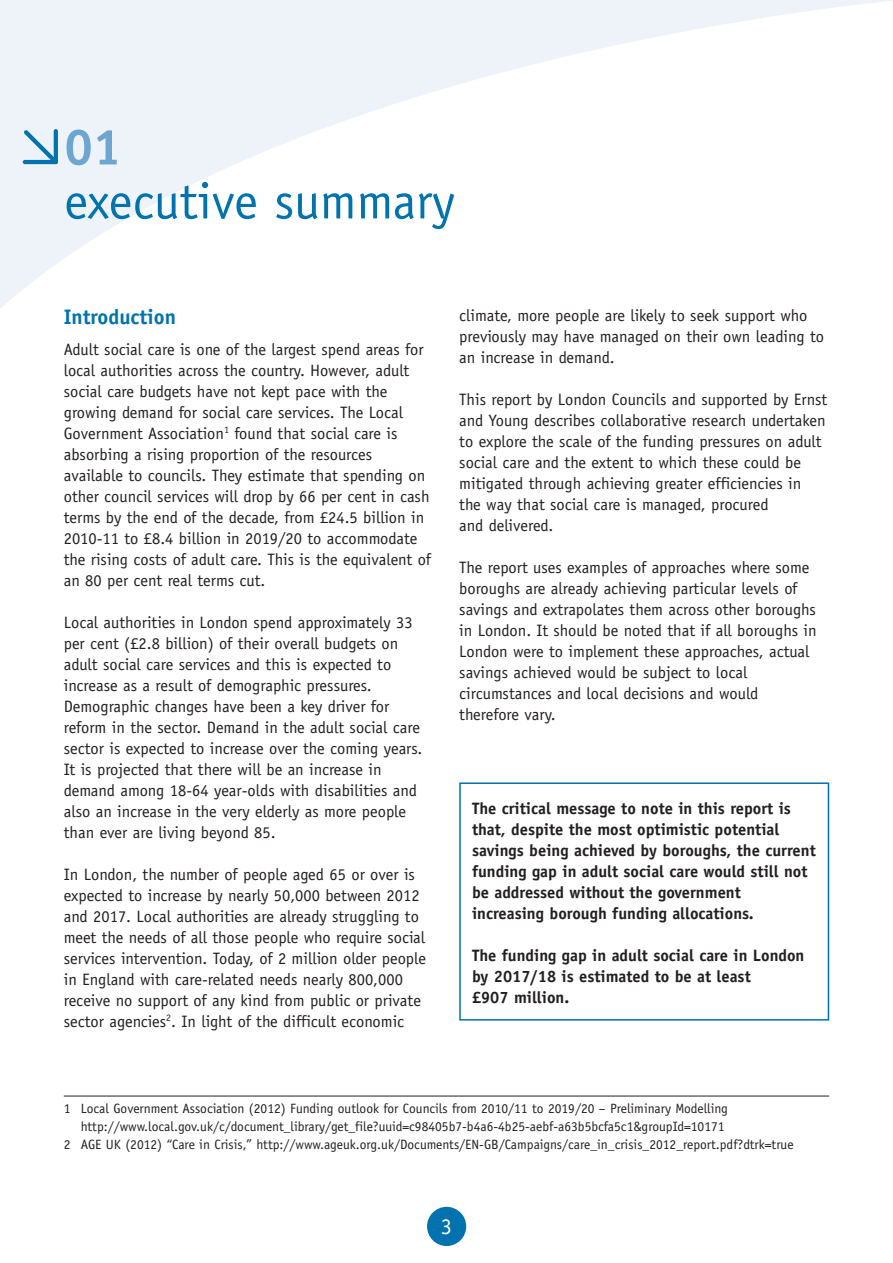
<style>
.page{position:relative;width:893px;height:1263px;background:#fff}
.page>*{position:absolute;margin:0;border:0;box-sizing:border-box;transform-origin:0 0}
.t1{font:51px "Officina Sans";color:#0073ae}
.t2{font:700 51px "Officina Sans";color:#6da7d1}
.t3{font:22.5px "Officina Sans";color:#fff}
.t4{font:700 21px "Officina Sans";color:#0073ae}
.t5{font:16.5px/21px "Officina Sans";color:#231f20}
.t6{font:700 16.5px/21px "Officina Sans";color:#231f20}
.t7{font:13.5px "Officina Sans";color:#231f20}
</style>
<div class="page">
<svg style="left:0;top:0;width:893px;height:309px"></svg>
<hr style="left:54px;top:129px;width:4px;height:35px;background:#2888ba;border-radius:2px">
<hr style="left:23px;top:160px;width:35px;height:4px;background:#0073ae;border-radius:2px">
<svg style="left:24px;top:130px;width:34px;height:34px"></svg>
<div style="left:427px;top:1207px;width:39px;height:39px;background:#0073ae;border-radius:50%"></div>
<hr style="left:64px;top:1096px;width:765px;height:1px;background:#231f20">
<div style="left:459px;top:782px;width:370px;height:238px;border:2px solid #0073ae"></div>
<h1 class="t2" style="left:64px;top:128px;width:58px">01</h1>
<h1 class="t1" style="left:64px;top:182px;width:392px">executive summary</h1>
<p class="t4" style="left:64px;top:309px;width:114px">Introduction</p>
<p class="t5" style="left:64px;top:340px;width:369px">Adult social care is one of the largest spend areas for local authorities across the country. However, adult social care budgets have not kept pace with the growing demand for social care services. The Local Government Association<sup>1</sup> found that social care is absorbing a rising proportion of the resources available to councils. They estimate that spending on other council services will drop by 66 per cent in cash terms by the end of the decade, from £24.5 billion in 2010-11 to £8.4 billion in 2019/20 to accommodate the rising costs of adult care. This is the equivalent of an 80 per cent real terms cut.</p>
<p class="t5" style="left:64px;top:613px;width:360px">Local authorities in London spend approximately 33 per cent (£2.8 billion) of their overall budgets on adult social care services and this is expected to increase as a result of demographic pressures.<br>Demographic changes have been a key driver for reform in the sector. Demand in the adult social care sector is expected to increase over the coming years.<br>It is projected that there will be an increase in demand among 18-64 year-olds with disabilities and also an increase in the very elderly as more people than ever are living beyond 85.</p>
<p class="t5" style="left:64px;top:865px;width:364px">In London, the number of people aged 65 or over is expected to increase by nearly 50,000 between 2012 and 2017. Local authorities are already struggling to meet the needs of all those people who require social services intervention. Today, of 2 million older people in England with care-related needs nearly 800,000 receive no support of any kind from public or private sector agencies<sup>2</sup>. In light of the difficult economic</p>
<p class="t5" style="left:459px;top:306px;width:366px">climate, more people are likely to seek support who previously may have managed on their own leading to an increase in demand.</p>
<p class="t5" style="left:459px;top:390px;width:369px">This report by London Councils and supported by Ernst and Young describes collaborative research undertaken to explore the scale of the funding pressures on adult social care and the extent to which these could be mitigated through achieving greater efficiencies in<br>the way that social care is managed, procured<br>and delivered.</p>
<p class="t5" style="left:459px;top:558px;width:359px">The report uses examples of approaches where some boroughs are already achieving particular levels of savings and extrapolates them across other boroughs in London. It should be noted that if all boroughs in London were to implement these approaches, actual savings achieved would be subject to local circumstances and local decisions and would therefore vary.</p>
<p class="t6" style="left:472px;top:799px;width:345px">The critical message to note in this report is that, despite the most optimistic potential savings being achieved by boroughs, the current funding gap in adult social care would still not be addressed without the government increasing borough funding allocations.</p>
<p class="t6" style="left:472px;top:946px;width:334px">The funding gap in adult social care in London by 2017/18 is estimated to be at least<br>£907 million.</p>
<p class="t7" style="left:64px;top:1104px;width:666px">1 Local Government Association (2012) Funding outlook for Councils from 2010/11 to 2019/20 – Preliminary Modelling</p>
<p class="t7" style="left:81px;top:1122px;width:645px">http://www.local.gov.uk/c/document_library/get_file?uuid=c98405b7-b4a6-4b25-aebf-a63b5bcfa5c1&amp;groupId=10171</p>
<p class="t7" style="left:64px;top:1140px;width:731px">2 AGE UK (2012) “Care in Crisis,” http://www.ageuk.org.uk/Documents/EN-GB/Campaigns/care_in_crisis_2012_report.pdf?dtrk=true</p>
<h2 class="t3" style="left:441px;top:1218px;width:13px">3</h2>
</div>
